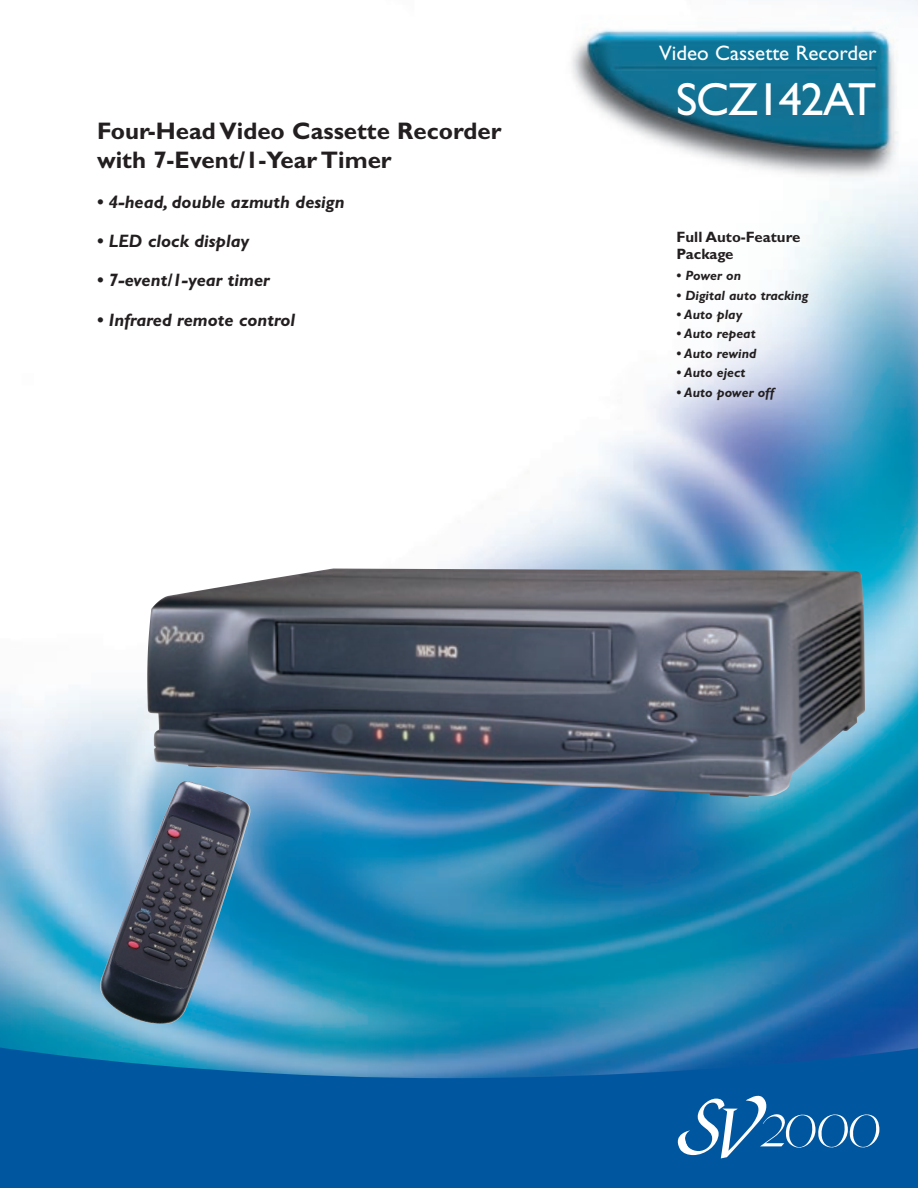
<style>
.page{position:relative;width:918px;height:1188px;background:#fff}
.page>*{position:absolute;margin:0;border:0;box-sizing:border-box;transform-origin:0 0}
.t1{font:46.5px "Gill Sans";letter-spacing:-.025em;color:#fff}
.t2{font:700 24px/28.8px "Gill Sans";color:#231f20}
.t3{font:21px "Gill Sans";color:#fff}
.t4{font:italic 700 18px "Gill Sans";color:#231f20}
.t5{font:700 15px/16.5px "Gill Sans";color:#231f20}
.t6{font:italic 700 13.5px "Gill Sans";color:#231f20}
</style>
<div class="page">
<img style="left:0;top:0;width:918px;height:1045px">
<img style="left:147px;top:568px;width:718px;height:229px">
<img style="left:100px;top:781px;width:150px;height:243px">
<svg style="left:0;top:1045px;width:918px;height:143px;background:#0a5fa3"></svg>
<svg style="left:672px;top:1093px;width:207px;height:65px;background:#2770ad"></svg>
<h2 class="t2" style="left:97px;top:120px;width:406px">Four-Head Video Cassette Recorder with 7-Event/1-Year Timer</h2>
<p class="t4" style="left:97px;top:195px;width:249px">• 4-head, double azmuth design</p>
<p class="t4" style="left:97px;top:235px;width:154px">• LED clock display</p>
<p class="t4" style="left:97px;top:274px;width:174px">• 7-event/1-year timer</p>
<p class="t4" style="left:97px;top:313px;width:200px">• Infrared remote control</p>
<p class="t3" style="left:659px;top:46px;width:219px">Video Cassette Recorder</p>
<h1 class="t1" style="left:676px;top:83px;width:202px">SCZ142AT</h1>
<p class="t5" style="left:676px;top:231px;width:125px">Full Auto-Feature<br>Package</p>
<p class="t6" style="left:676px;top:271px;width:66px">• Power on</p>
<p class="t6" style="left:676px;top:290px;width:134px">• Digital auto tracking</p>
<p class="t6" style="left:676px;top:310px;width:67px">• Auto play</p>
<p class="t6" style="left:676px;top:329px;width:81px">• Auto repeat</p>
<p class="t6" style="left:676px;top:349px;width:82px">• Auto rewind</p>
<p class="t6" style="left:676px;top:368px;width:70px">• Auto eject</p>
<p class="t6" style="left:676px;top:388px;width:99px">• Auto power off</p>
</div>
